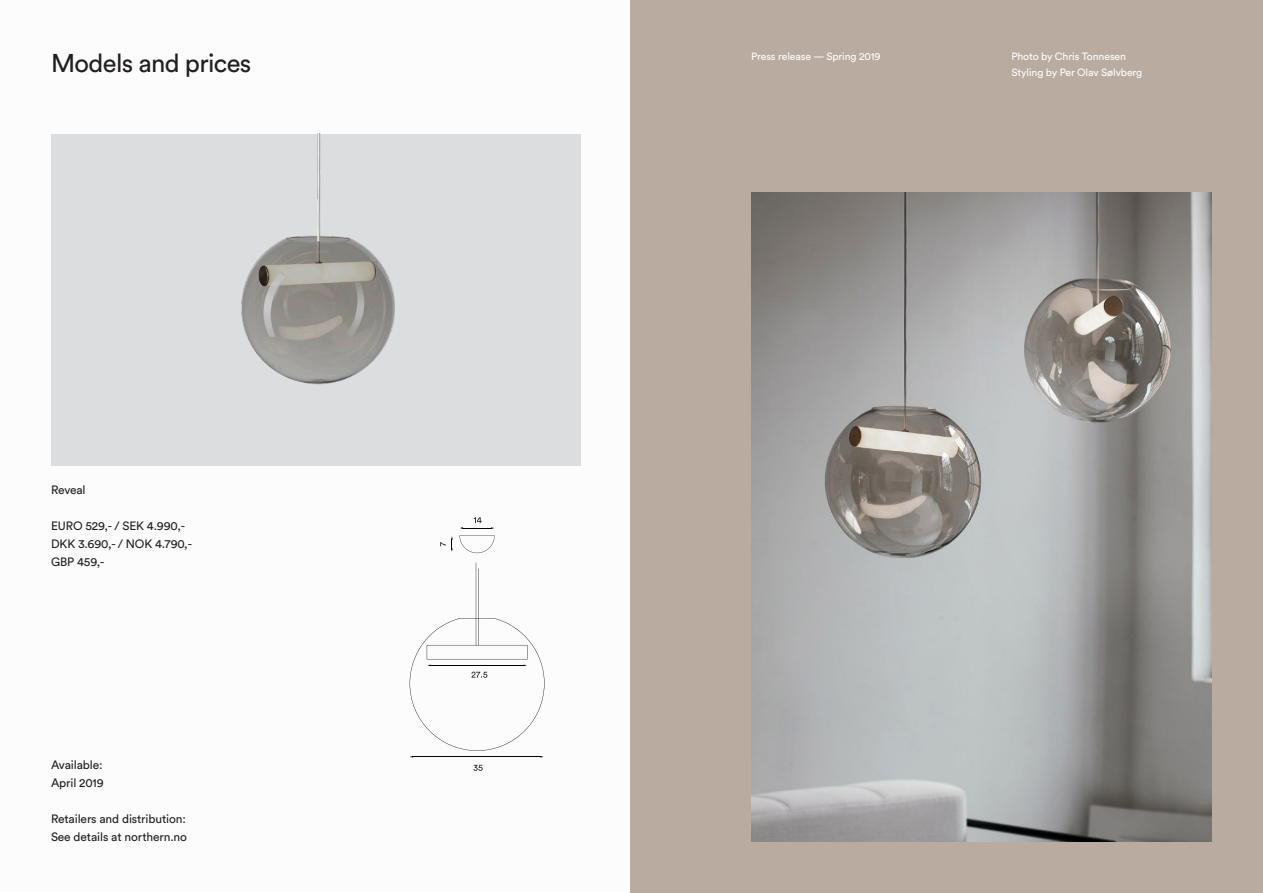
<style>
.page{position:relative;width:1263px;height:893px;background:#fff}
.page>*{position:absolute;margin:0;border:0;box-sizing:border-box;transform-origin:0 0}
.t1{font:25.5px "Circular Std";letter-spacing:-.025em;color:#231f20}
.t2{font:12px "Circular Std";letter-spacing:-.01em;color:#231f20}
.t3{font:10.5px "Circular Std";letter-spacing:-.01em;color:#fff}
</style>
<div class="page">
<div style="left:51px;top:134px;width:529px;height:332px;background:#dcdddf"></div>
<div style="left:631px;top:0;width:632px;height:893px;background:#b9ab9f"></div>
<img style="left:241px;top:134px;width:154px;height:251px">
<img style="left:751px;top:193px;width:461px;height:649px">
<svg style="left:473px;top:765px;width:10px;height:6px"></svg>
<svg style="left:410px;top:562px;width:134px;height:196px"></svg>
<svg style="left:459px;top:535px;width:36px;height:18px"></svg>
<svg style="left:460px;top:517px;width:34px;height:12px"></svg>
<svg style="left:440px;top:536px;width:13px;height:16px"></svg>
<p class="t1" style="left:51px;top:47px;width:202px">Models and prices</p>
<p class="t2" style="left:51px;top:483px;width:36px">Reveal</p>
<p class="t2" style="left:51px;top:519px;width:136px">EURO 529,- / SEK 4.990,-</p>
<p class="t2" style="left:51px;top:537px;width:143px">DKK 3.690,- / NOK 4.790,-</p>
<p class="t2" style="left:51px;top:555px;width:55px">GBP 459,-</p>
<p class="t2" style="left:51px;top:757px;width:53px">Available:</p>
<p class="t2" style="left:51px;top:775px;width:54px">April 2019</p>
<p class="t2" style="left:51px;top:811px;width:136px">Retailers and distribution:</p>
<p class="t2" style="left:51px;top:829px;width:138px">See details at northern.no</p>
<p class="t3" style="left:751px;top:49px;width:131px">Press release — Spring 2019</p>
<p class="t3" style="left:1011px;top:49px;width:116px">Photo by Chris Tonnesen</p>
<p class="t3" style="left:1011px;top:66px;width:132px">Styling by Per Olav Sølvberg</p>
</div>
